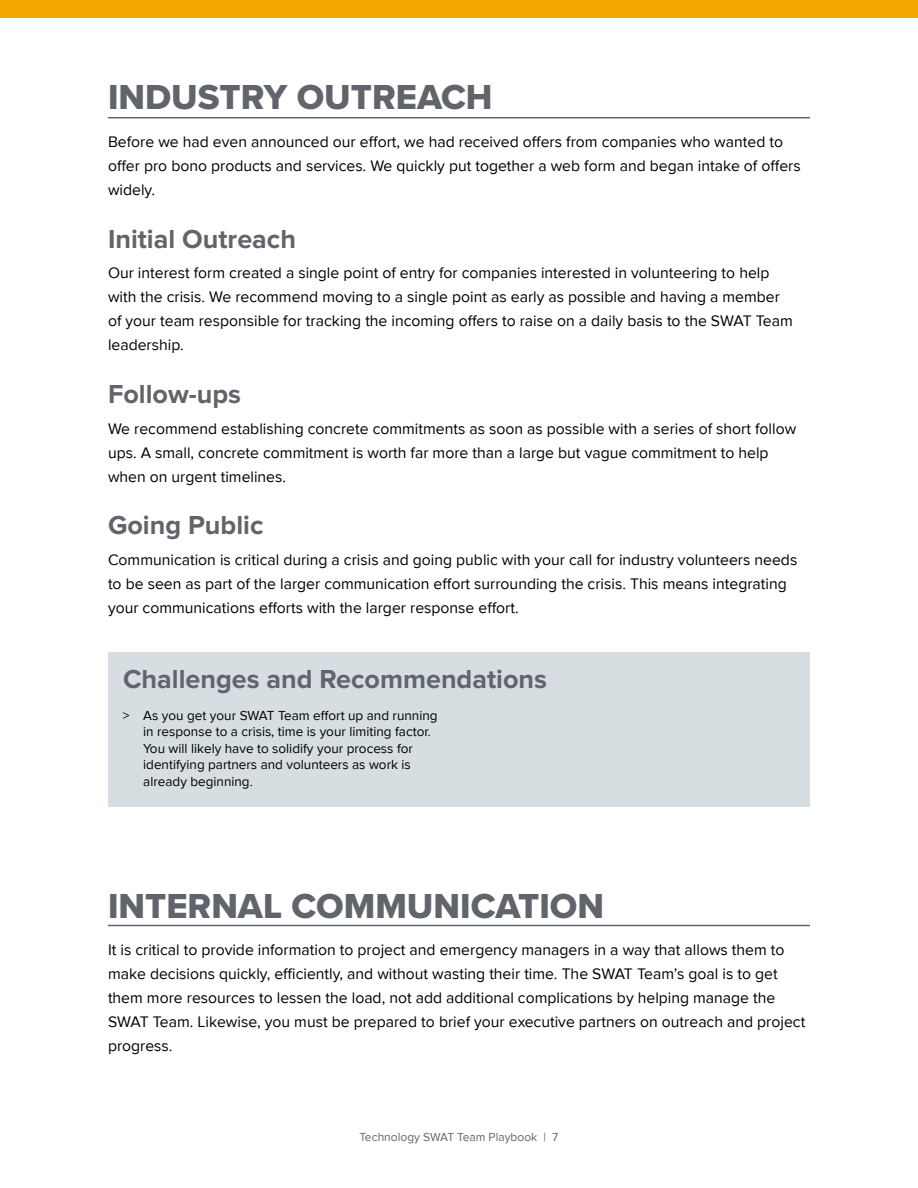
<style>
.page{position:relative;width:918px;height:1188px;background:#fff}
.page>*{position:absolute;margin:0;border:0;box-sizing:border-box;transform-origin:0 0}
.t1{font:36px "Proxima Nova Extrabld";color:#61646a}
.t2{font:700 27px "Proxima Nova";color:#61646a}
.t3{font:15.75px/24px "Proxima Nova";color:#000}
.t4{font:13.5px/16.5px "Proxima Nova";color:#000}
.t5{font:12px "Proxima Nova";color:#61646a}
</style>
<div class="page">
<div style="left:0;top:0;width:918px;height:17px;background:#f4a700"></div>
<hr style="left:108px;top:117px;width:702px;height:1px;background:#61646a">
<div style="left:108px;top:652px;width:702px;height:155px;background:#d6dee1"></div>
<hr style="left:108px;top:925px;width:702px;height:1px;background:#61646a">
<h1 class="t1" style="left:108px;top:71px;width:386px">INDUSTRY OUTREACH</h1>
<p class="t3" style="left:108px;top:130px;width:694px">Before we had even announced our effort, we had received offers from companies who wanted to offer pro bono products and services. We quickly put together a web form and began intake of offers widely.</p>
<h2 class="t2" style="left:108px;top:223px;width:190px">Initial Outreach</h2>
<p class="t3" style="left:108px;top:261px;width:686px">Our interest form created a single point of entry for companies interested in volunteering to help with the crisis. We recommend moving to a single point as early as possible and having a member of your team responsible for tracking the incoming offers to raise on a daily basis to the SWAT Team leadership.</p>
<h2 class="t2" style="left:108px;top:378px;width:135px">Follow-ups</h2>
<p class="t3" style="left:108px;top:417px;width:690px">We recommend establishing concrete commitments as soon as possible with a series of short follow ups. A small, concrete commitment is worth far more than a large but vague commitment to help when on urgent timelines.</p>
<h2 class="t2" style="left:108px;top:510px;width:157px">Going Public</h2>
<p class="t3" style="left:108px;top:548px;width:691px">Communication is critical during a crisis and going public with your call for industry volunteers needs to be seen as part of the larger communication effort surrounding the crisis. This means integrating your communications efforts with the larger response effort.</p>
<h2 class="t2" style="left:123px;top:664px;width:426px">Challenges and Recommendations</h2>
<p class="t4" style="left:143px;top:707px;width:296px;text-indent:-20px">&gt; As you get your SWAT Team effort up and running in response to a crisis, time is your limiting factor.<br>You will likely have to solidify your process for identifying partners and volunteers as work is already beginning.</p>
<h1 class="t1" style="left:108px;top:879px;width:498px">INTERNAL COMMUNICATION</h1>
<p class="t3" style="left:108px;top:938px;width:699px">It is critical to provide information to project and emergency managers in a way that allows them to make decisions quickly, efficiently, and without wasting their time. The SWAT Team’s goal is to get them more resources to lessen the load, not add additional complications by helping manage the SWAT Team. Likewise, you must be prepared to brief your executive partners on outreach and project progress.</p>
<p class="t5" style="left:360px;top:1130px;width:200px">Technology SWAT Team Playbook | 7</p>
</div>
